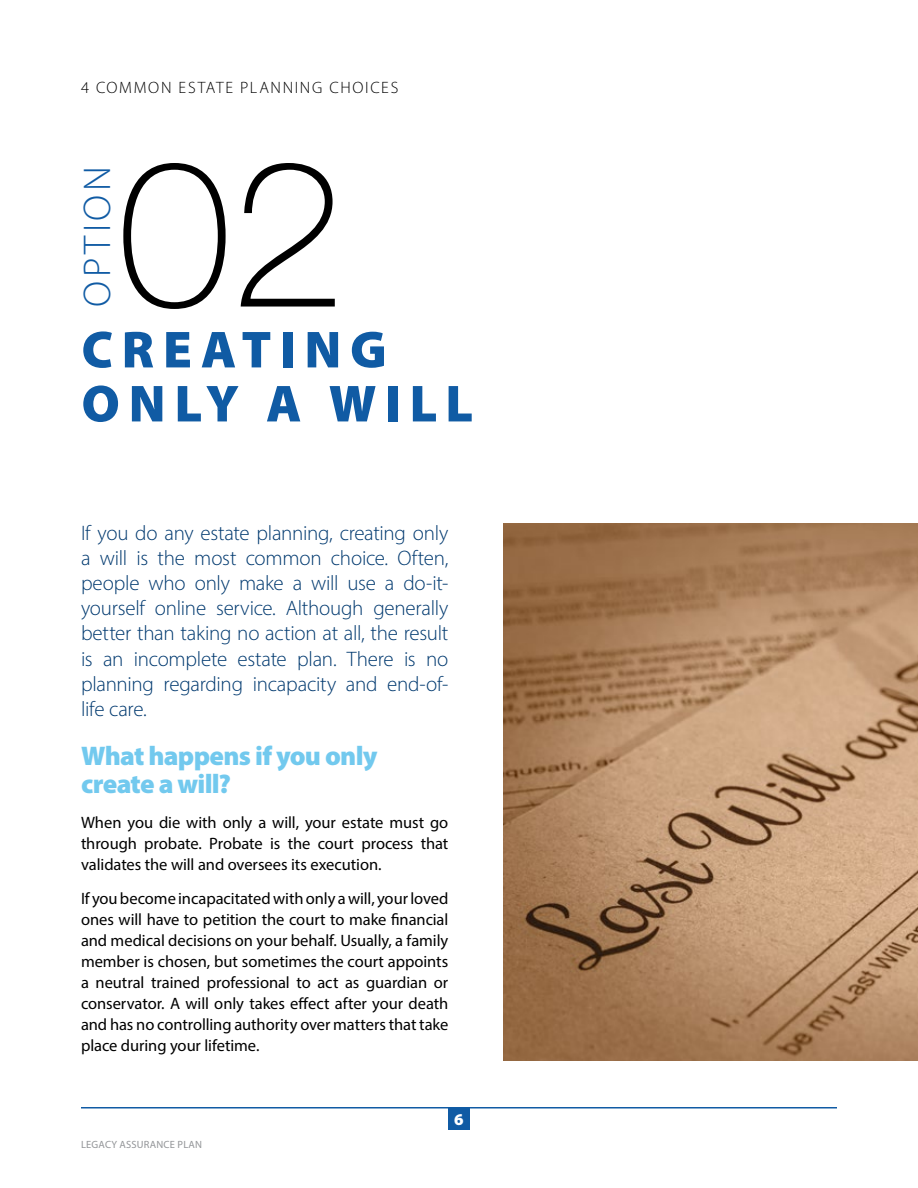
<style>
.page{position:relative;width:918px;height:1188px;background:#fff}
.page>*{position:absolute;margin:0;border:0;box-sizing:border-box;transform-origin:0 0}
.t1{font:100 204.45px "Helvetica Neue";color:#000}
.t2{font:900 52.5px/54px "Myriad Pro";letter-spacing:.165em;color:#105ba4}
.t3{font:300 38.85px "Myriad Pro";letter-spacing:.09em;color:#105ba4}
.t4{font:900 27px/28.5px "Myriad Pro";letter-spacing:-.025em;color:#72c9ee}
.t5{font:300 21px/25.2px "Myriad Pro";letter-spacing:-.015em;color:#00396f;text-align:justify}
.t6{font:16.5px/21px "Myriad Pro";letter-spacing:-.005em;color:#000;text-align:justify}
.t7{font:16.5px "Myriad Variable Concept";letter-spacing:.1em;color:#000}
.t8{font:900 16.5px "Myriad Pro";color:#fff}
.t9{font:10.5px "Myriad Pro";letter-spacing:.02em;color:#939598}
</style>
<div class="page">
<hr style="left:81px;top:1107px;width:756px;height:1px;background:#105ba4">
<div style="left:448px;top:1108px;width:22px;height:22px;background:#105ba4"></div>
<img style="left:503px;top:524px;width:415px;height:537px">
<p class="t7" style="left:81px;top:78px;width:319px">4 COMMON ESTATE PLANNING CHOICES</p>
<h3 class="t3" style="left:74px;top:307px;width:142px;rotate:-90deg">OPTION</h3>
<h1 class="t1" style="left:118px;top:117px;width:229px">02</h1>
<h2 class="t2" style="left:82px;top:321px;width:393px">CREATING<br>ONLY A WILL</h2>
<p class="t5" style="left:81px;top:520px;width:369px">If you do any estate planning, creating only a will is the most common choice. Often, people who only make a will use a do-it&shy;yourself online service. Although generally better than taking no action at all, the result is an incomplete estate plan. There is no planning regarding incapacity and end-of&shy;life care.</p>
<h3 class="t4" style="left:81px;top:740px;width:298px">What happens if you only create a will?</h3>
<p class="t6" style="left:81px;top:812px;width:369px">When you die with only a will, your estate must go through probate. Probate is the court process that validates the will and oversees its execution.</p>
<p class="t6" style="left:81px;top:888px;width:369px">If you become incapacitated with only a will, your loved ones will have to petition the court to make financial and medical decisions on your behalf. Usually, a family member is chosen, but sometimes the court appoints a neutral trained professional to act as guardian or conservator. A will only takes effect after your death and has no controlling authority over matters that take place during your lifetime.</p>
<p class="t9" style="left:81px;top:1138px;width:122px">LEGACY ASSURANCE PLAN</p>
<p class="t8" style="left:454px;top:1109px;width:11px">6</p>
</div>
